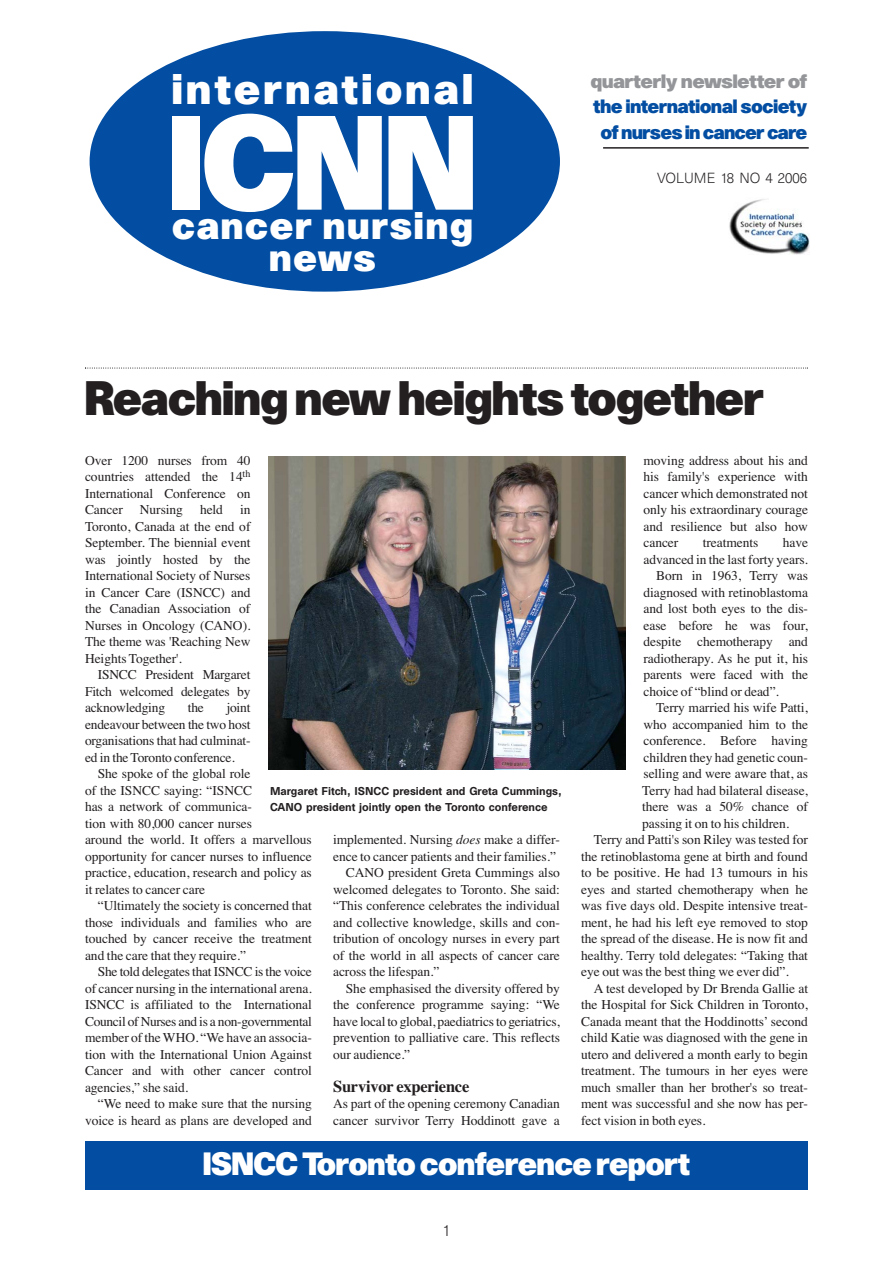
<style>
.page{position:relative;width:893px;height:1263px;background:#fff}
.page>*{position:absolute;margin:0;border:0;box-sizing:border-box;transform-origin:0 0}
.t1{font:700 124.65px "Unica SH";color:#fff}
.t2{font:700 45px "Unica SH";color:#231f20}
.t3{font:700 39.9px "Unica SH";letter-spacing:.1em;color:#fff}
.t4{font:700 35.85px/31.7px "Unica SH";letter-spacing:.065em;color:#fff;text-align:center}
.t5{font:700 30px "Unica SH";color:#fff}
.t6{font:700 18px/25.5px "Unica SH";letter-spacing:-.01em;color:#034ea2;text-align:center}
.t7{font:700 18px "Unica SH";color:#939598;scale:1.06 1}
.t8{font:700 16.5px "Times";letter-spacing:-.015em;color:#231f20}
.t9{font:300 15px "Unica SB";color:#231f20}
.t10{font:13.5px/16.5px "Times";letter-spacing:-.005em;color:#231f20;text-align:justify}
.t11{font:300 13.5px "Unica SB";color:#231f20}
.t12{font:500 10.5px/16.5px "Unica SB";color:#231f20}
.s1{font-style:italic}
</style>
<div class="page">
<div style="left:90px;top:31px;width:470px;height:261px;background:#034ea2;border-radius:50%"></div>
<hr style="left:603px;top:147px;width:206px;height:2px;background:#231f20">
<img style="left:729px;top:199px;width:80px;height:56px">
<svg style="left:85px;top:367px;width:723px;height:2px"></svg>
<div style="left:85px;top:1142px;width:723px;height:48px;background:#034ea2"></div>
<img style="left:269px;top:457px;width:356px;height:312px">
<h3 class="t3" style="left:172px;top:70px;width:302px">international</h3>
<h3 class="t7" style="left:591px;top:73px;width:206px">quarterly newsletter of</h3>
<h3 class="t6" style="left:593px;top:95px;width:215px">the international society of nurses in cancer care</h3>
<p class="t11" style="left:657px;top:172px;width:152px">VOLUME 18 NO 4 2006</p>
<h1 class="t1" style="left:169px;top:104px;width:309px">ICNN</h1>
<h3 class="t4" style="left:173px;top:213px;width:301px">cancer nursing news</h3>
<h2 class="t2" style="left:85px;top:377px;width:680px">Reaching new heights together</h2>
<p class="t10" style="left:85px;top:453px;width:167px">Over 1200 nurses from 40 countries attended the 14<sup>th </sup>International Conference on Cancer</p>
<p class="t10" style="left:643px;top:453px;width:166px">moving address about his and his family's experience with cancer which demonstrated not only his extraordinary courage and resilience but also how cancer</p>
<p class="t10" style="left:140px;top:503px;width:45px">Nursing</p>
<p class="t10" style="left:200px;top:503px;width:25px">held</p>
<p class="t10" style="left:85px;top:503px;width:167px;text-indent:155px">in Toronto, Canada at the end of September. The biennial event was jointly hosted by the International Society of Nurses in Cancer Care (ISNCC) and the Canadian Association of Nurses in Oncology (CANO).<br>The theme was 'Reaching New Heights Together'.</p>
<p class="t10" style="left:85px;top:668px;width:167px;text-indent:13px">ISNCC President Margaret Fitch welcomed delegates by acknowledging</p>
<p class="t10" style="left:703px;top:536px;width:57px">treatments</p>
<p class="t10" style="left:783px;top:536px;width:27px">have</p>
<p class="t10" style="left:643px;top:552px;width:166px">advanced in the last forty years.</p>
<p class="t10" style="left:656px;top:569px;width:153px">Born in 1963, Terry was</p>
<p class="t10" style="left:643px;top:585px;width:166px">diagnosed with retinoblastoma</p>
<p class="t10" style="left:643px;top:602px;width:166px">and lost both eyes to the dis-</p>
<p class="t10" style="left:643px;top:618px;width:166px">ease before he was four,</p>
<p class="t10" style="left:643px;top:635px;width:166px">despite chemotherapy and</p>
<p class="t10" style="left:643px;top:651px;width:166px">radiotherapy. As he put it, his</p>
<p class="t10" style="left:643px;top:668px;width:166px">parents were faced with the</p>
<p class="t10" style="left:643px;top:684px;width:137px">choice of “blind or dead”.</p>
<p class="t10" style="left:656px;top:701px;width:153px">Terry married his wife Patti,</p>
<p class="t10" style="left:643px;top:717px;width:166px">who accompanied him to the</p>
<p class="t10" style="left:643px;top:734px;width:166px">conference. Before having</p>
<p class="t10" style="left:643px;top:750px;width:166px">children they had genetic coun-</p>
<p class="t10" style="left:643px;top:767px;width:166px">selling and were aware that, as</p>
<p class="t10" style="left:642px;top:783px;width:167px">Terry had had bilateral disease,</p>
<p class="t10" style="left:642px;top:800px;width:167px">there was a 50% chance of</p>
<p class="t10" style="left:642px;top:816px;width:148px">passing it on to his children.</p>
<p class="t10" style="left:594px;top:833px;width:216px">Terry and Patti's son Riley was tested for</p>
<p class="t10" style="left:581px;top:849px;width:228px">the retinoblastoma gene at birth and found</p>
<p class="t10" style="left:581px;top:866px;width:228px">to be positive. He had 13 tumours in his</p>
<p class="t10" style="left:581px;top:882px;width:228px">eyes and started chemotherapy when he</p>
<p class="t10" style="left:581px;top:899px;width:228px">was five days old. Despite intensive treat-</p>
<p class="t10" style="left:581px;top:915px;width:228px">ment, he had his left eye removed to stop</p>
<p class="t10" style="left:581px;top:932px;width:228px">the spread of the disease. He is now fit and</p>
<p class="t10" style="left:581px;top:948px;width:228px">healthy. Terry told delegates: “Taking that</p>
<p class="t10" style="left:581px;top:965px;width:209px">eye out was the best thing we ever did”.</p>
<p class="t10" style="left:594px;top:981px;width:216px">A test developed by Dr Brenda Gallie at</p>
<p class="t10" style="left:581px;top:998px;width:228px">the Hospital for Sick Children in Toronto,</p>
<p class="t10" style="left:581px;top:1014px;width:228px">Canada meant that the Hoddinotts’ second</p>
<p class="t10" style="left:581px;top:1031px;width:228px">child Katie was diagnosed with the gene in</p>
<p class="t10" style="left:581px;top:1047px;width:228px">utero and delivered a month early to begin</p>
<p class="t10" style="left:581px;top:1064px;width:228px">treatment. The tumours in her eyes were</p>
<p class="t10" style="left:581px;top:1080px;width:228px">much smaller than her brother's so treat-</p>
<p class="t10" style="left:581px;top:1097px;width:228px">ment was successful and she now has per-</p>
<p class="t10" style="left:581px;top:1113px;width:126px">fect vision in both eyes.</p>
<h3 class="t5" style="left:203px;top:1150px;width:488px">ISNCC Toronto conference report</h3>
<p class="t10" style="left:85px;top:701px;width:167px;text-indent:141px">joint endeavour between the two host organisations that had culminat&shy;ed in the Toronto conference.</p>
<p class="t10" style="left:85px;top:767px;width:228px;text-align:left;text-indent:13px">She spoke of the global role<br>of the ISNCC saying: “ISNCC<br>has a network of communica-<br>tion with 80,000 cancer nurses<br>around the world. It offers a marvellous opportunity for cancer nurses to influence practice, education, research and policy as it relates to cancer care</p>
<p class="t10" style="left:85px;top:899px;width:228px;text-indent:13px">“Ultimately the society is concerned that those individuals and families who are touched by cancer receive the treatment and the care that they require.”</p>
<p class="t10" style="left:85px;top:965px;width:228px;text-indent:13px">She told delegates that ISNCC is the voice of cancer nursing in the international arena.<br>ISNCC is affiliated to the International Council of Nurses and is a non-governmental member of the WHO. “We have an associa&shy;tion with the International Union Against Cancer and with other cancer control agencies,” she said.</p>
<p class="t10" style="left:85px;top:1097px;width:228px;text-align:right">“We need to make sure that the nursing voice is heard as plans are developed and</p>
<p class="t10" style="left:188px;top:701px;width:18px">the</p>
<p class="t12" style="left:270px;top:783px;width:293px">Margaret Fitch, ISNCC president and Greta Cummings,<br>CANO president jointly open the Toronto conference</p>
<p class="t10" style="left:333px;top:833px;width:228px">implemented. Nursing <span class="s1">does</span> make a differ-</p>
<p class="t10" style="left:333px;top:849px;width:224px">ence to cancer patients and their families.”</p>
<p class="t10" style="left:346px;top:866px;width:216px">CANO president Greta Cummings also</p>
<p class="t10" style="left:333px;top:882px;width:228px">welcomed delegates to Toronto. She said:</p>
<p class="t10" style="left:333px;top:899px;width:228px">“This conference celebrates the individual</p>
<p class="t10" style="left:333px;top:915px;width:228px">and collective knowledge, skills and con-</p>
<p class="t10" style="left:333px;top:932px;width:228px">tribution of oncology nurses in every part</p>
<p class="t10" style="left:333px;top:948px;width:228px">of the world in all aspects of cancer care</p>
<p class="t10" style="left:333px;top:965px;width:108px">across the lifespan.”</p>
<p class="t10" style="left:346px;top:981px;width:216px">She emphasised the diversity offered by</p>
<p class="t10" style="left:333px;top:998px;width:228px">the conference programme saying: “We</p>
<p class="t10" style="left:333px;top:1014px;width:228px">have local to global, paediatrics to geriatrics,</p>
<p class="t10" style="left:333px;top:1031px;width:228px">prevention to palliative care. This reflects</p>
<p class="t10" style="left:333px;top:1047px;width:79px">our audience.”</p>
<p class="t8" style="left:333px;top:1080px;width:138px">Survivor experience</p>
<p class="t10" style="left:333px;top:1097px;width:228px">As part of the opening ceremony Canadian cancer survivor Terry Hoddinott gave a</p>
<p class="t9" style="left:442px;top:1223px;width:10px">1</p>
</div>
